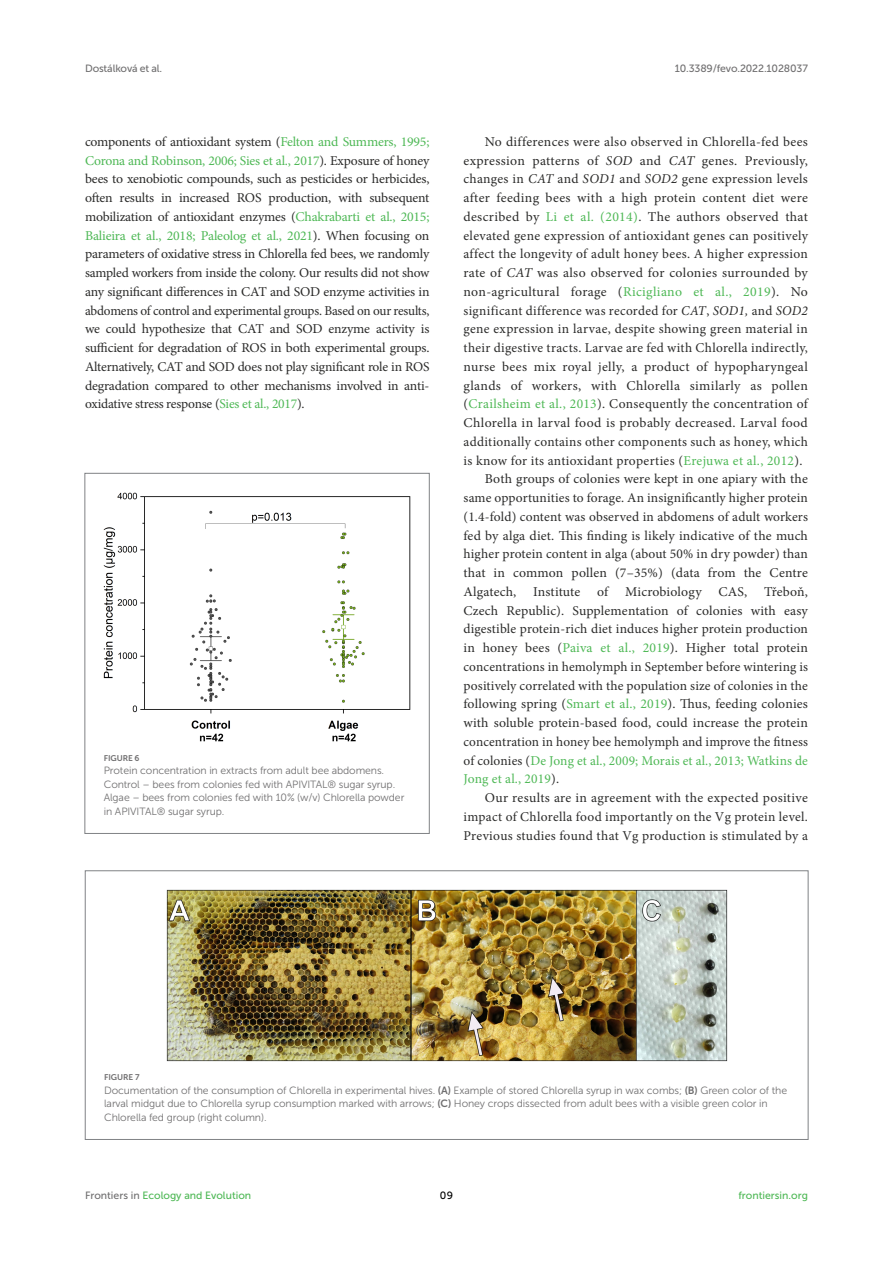
<style>
.page{position:relative;width:893px;height:1263px;background:#fff}
.page>*{position:absolute;margin:0;border:0;box-sizing:border-box;transform-origin:0 0}
.TEXT{font:13.5px/18.8px "Minion Pro";letter-spacing:.01em;color:#2b2b2a;text-align:justify}
.FIG_LEG{font:10.5px/13.5px "Museo Sans 300";letter-spacing:-.01em;color:#706f70}
.t1{font:10.5px "Museo Sans 500";color:#4eb855}
.t2{font:10.5px "Museo Sans 500";letter-spacing:-.015em;color:#706f70}
.t3{font:10.5px "Museo Sans 500";color:#000}
.FIG_HD{font:8.25px "Museo Sans 700";letter-spacing:-.01em;color:#706f70}
.s1{color:#4eb855}
.s2{font-style:italic}
.s3{font-family:"Museo Sans 700"}
.s4{color:#706f70}
</style>
<div class="page">
<img style="left:104px;top:492px;width:306px;height:250px">
<div style="left:85px;top:473px;width:344px;height:361px;border:1px solid #808285"></div>
<img style="left:166px;top:890px;width:561px;height:171px">
<div style="left:85px;top:870px;width:723px;height:270px;border:1px solid #808285"></div>
<p class="t2" style="left:85px;top:63px;width:79px">Dostálková et al.</p>
<p class="t2" style="left:675px;top:63px;width:134px">10.3389/fevo.2022.1028037</p>
<p class="TEXT" style="left:85px;top:132px;width:346px">components of antioxidant system (<span class="s1">Felton and Summers, 1995; Corona and Robinson, 2006; Sies et al., 2017</span>). Exposure of honey bees to xenobiotic compounds, such as pesticides or herbicides, often results in increased ROS production, with subsequent mobilization of antioxidant enzymes (<span class="s1">Chakrabarti et al., 2015; Balieira et al., 2018; Paleolog et al., 2021</span>). When focusing on parameters of oxidative stress in Chlorella fed bees, we randomly sampled workers from inside the colony. Our results did not show any significant differences in CAT and SOD enzyme activities in abdomens of control and experimental groups. Based on our results, we could hypothesize that CAT and SOD enzyme activity is sufficient for degradation of ROS in both experimental groups.<br>Alternatively, CAT and SOD does not play significant role in ROS degradation compared to other mechanisms involved in anti&shy;oxidative stress response (<span class="s1">Sies et al., 2017</span>).</p>
<p class="TEXT" style="left:463px;top:132px;width:346px;text-indent:21px">No differences were also observed in Chlorella-fed bees expression patterns of <span class="s2">SOD</span> and <span class="s2">CAT</span> genes. Previously, changes in <span class="s2">CAT</span> and <span class="s2">SOD1</span> and <span class="s2">SOD2</span> gene expression levels after feeding bees with a high protein content diet were described by <span class="s1">Li et al. (2014)</span>. The authors observed that elevated gene expression of antioxidant genes can positively affect the longevity of adult honey bees. A higher expression rate of <span class="s2">CAT</span> was also observed for colonies surrounded by non-agricultural forage (<span class="s1">Ricigliano et al., 2019</span>). No significant difference was recorded for <span class="s2">CAT</span>, <span class="s2">SOD1,</span> and <span class="s2">SOD2 </span>gene expression in larvae, despite showing green material in their digestive tracts. Larvae are fed with Chlorella indirectly, nurse bees mix royal jelly, a product of hypopharyngeal glands of workers, with Chlorella similarly as pollen (<span class="s1">Crailsheim et al., 2013</span>). Consequently the concentration of Chlorella in larval food is probably decreased. Larval food additionally contains other components such as honey, which is know for its antioxidant properties (<span class="s1">Erejuwa et al., 2012</span>).</p>
<p class="TEXT" style="left:463px;top:470px;width:346px;text-indent:21px">Both groups of colonies were kept in one apiary with the same opportunities to forage. An insignificantly higher protein (1.4-fold) content was observed in abdomens of adult workers fed by alga diet. This finding is likely indicative of the much higher protein content in alga (about 50% in dry powder) than that in common pollen (7–35%) (data from the Centre Algatech, Institute of Microbiology CAS, Třeboň, Czech Republic). Supplementation of colonies with easy digestible protein-rich diet induces higher protein production in honey bees (<span class="s1">Paiva et al., 2019</span>). Higher total protein concentrations in hemolymph in September before wintering is positively correlated with the population size of colonies in the following spring (<span class="s1">Smart et al., 2019</span>). Thus, feeding colonies with soluble protein-based food, could increase the protein concentration in honey bee hemolymph and improve the fitness of colonies (<span class="s1">De Jong et al., 2009; Morais et al., 2013; Watkins de Jong et al., 2019</span>).</p>
<p class="TEXT" style="left:463px;top:788px;width:346px;text-indent:21px">Our results are in agreement with the expected positive impact of Chlorella food importantly on the Vg protein level.<br>Previous studies found that Vg production is stimulated by a</p>
<p class="FIG_HD" style="left:104px;top:753px;width:37px">FIGURE 6</p>
<p class="FIG_LEG" style="left:104px;top:764px;width:302px">Protein concentration in extracts from adult bee abdomens.<br>Control – bees from colonies fed with APIVITAL® sugar syrup.<br>Algae – bees from colonies fed with 10% (w/v) Chlorella powder in APIVITAL® sugar syrup.</p>
<p class="FIG_HD" style="left:104px;top:1072px;width:37px">FIGURE 7</p>
<p class="FIG_LEG" style="left:104px;top:1083px;width:684px">Documentation of the consumption of Chlorella in experimental hives. <span class="s3">(A)</span> Example of stored Chlorella syrup in wax combs; <span class="s3">(B)</span> Green color of the larval midgut due to Chlorella syrup consumption marked with arrows; <span class="s3">(C)</span> Honey crops dissected from adult bees with a visible green color in<br>Chlorella fed group (right column).</p>
<p class="t1" style="left:85px;top:1190px;width:168px"><span class="s4">Frontiers in</span> Ecology and Evolution</p>
<p class="t3" style="left:440px;top:1190px;width:15px">09</p>
<p class="t1" style="left:738px;top:1190px;width:71px">frontiersin.org</p>
</div>
